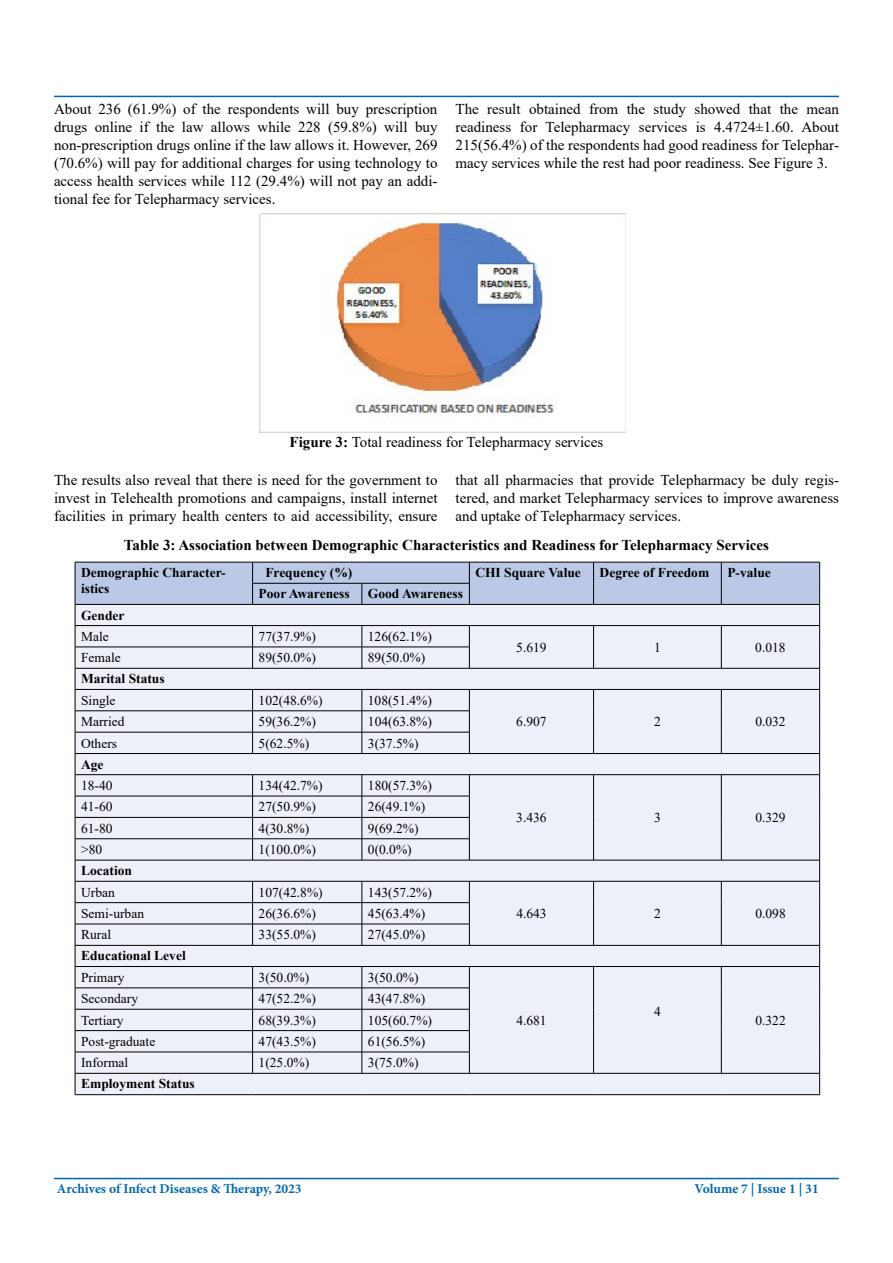
<style>
.page{position:relative;width:893px;height:1263px;background:#fff}
.page>*{position:absolute;margin:0;border:0;box-sizing:border-box;transform-origin:0 0}
.t1{font:15px/18px "Times New Roman";color:#000;text-align:justify}
.t2{font:700 15px "Times New Roman";color:#000}
.t3{font:13.5px "Times New Roman";color:#000}
.t4{font:700 13.5px/16.2px "Times New Roman";color:#000}
.t5{font:700 13.5px "Minion Pro";color:#0066b3}
.s1{font-weight:700}
</style>
<div class="page">
<hr style="left:54px;top:1178px;width:785px;height:1px;background:#0066b3">
<hr style="left:54px;top:96px;width:785px;height:1px;background:#0066b3">
<img style="left:260px;top:214px;width:366px;height:218px">
<svg style="left:75px;top:562px;width:745px;height:532px;background:#e0e3ed"></svg>
<hr style="left:75px;top:1094px;width:178px;height:1px;background:#000">
<hr style="left:253px;top:1094px;width:109px;height:1px;background:#000">
<hr style="left:362px;top:1094px;width:107px;height:1px;background:#000">
<hr style="left:469px;top:1094px;width:125px;height:1px;background:#000">
<hr style="left:594px;top:1094px;width:127px;height:1px;background:#000">
<hr style="left:721px;top:1094px;width:99px;height:1px;background:#000">
<p class="t1" style="left:54px;top:99px;width:385px">About 236 (61.9%) of the respondents will buy prescription drugs online if the law allows while 228 (59.8%) will buy non-prescription drugs online if the law allows it. However, 269 (70.6%) will pay for additional charges for using technology to access health services while 112 (29.4%) will not pay an addi&shy;tional fee for Telepharmacy services.</p>
<p class="t1" style="left:455px;top:99px;width:385px">The result obtained from the study showed that the mean readiness for Telepharmacy services is 4.4724±1.60. About 215(56.4%) of the respondents had good readiness for Telephar&shy;macy services while the rest had poor readiness. See Figure 3.</p>
<p class="t1" style="left:290px;top:432px;width:315px"><span class="s1">Figure 3:</span> Total readiness for Telepharmacy services</p>
<p class="t1" style="left:54px;top:471px;width:385px">The results also reveal that there is need for the government to invest in Telehealth promotions and campaigns, install internet facilities in primary health centers to aid accessibility, ensure</p>
<p class="t1" style="left:455px;top:471px;width:385px">that all pharmacies that provide Telepharmacy be duly regis&shy;tered, and market Telepharmacy services to improve awareness and uptake of Telepharmacy services.</p>
<p class="t2" style="left:124px;top:534px;width:646px">Table 3: Association between Demographic Characteristics and Readiness for Telepharmacy Services</p>
<p class="t4" style="left:81px;top:564px;width:146px">Demographic Character&shy;istics</p>
<p class="t4" style="left:265px;top:564px;width:89px">Frequency (%)</p>
<p class="t4" style="left:475px;top:564px;width:107px">CHI Square Value</p>
<p class="t4" style="left:600px;top:564px;width:111px">Degree of Freedom</p>
<p class="t4" style="left:727px;top:564px;width:45px">P-value</p>
<p class="t4" style="left:259px;top:585px;width:93px">Poor Awareness</p>
<p class="t4" style="left:368px;top:585px;width:97px">Good Awareness</p>
<p class="t4" style="left:81px;top:606px;width:45px">Gender</p>
<p class="t3" style="left:81px;top:627px;width:29px">Male</p>
<p class="t3" style="left:259px;top:627px;width:59px">77(37.9%)</p>
<p class="t3" style="left:368px;top:627px;width:66px">126(62.1%)</p>
<p class="t3" style="left:516px;top:637px;width:32px">5.619</p>
<p class="t3" style="left:654px;top:637px;width:8px">1</p>
<p class="t3" style="left:755px;top:637px;width:32px">0.018</p>
<p class="t3" style="left:81px;top:648px;width:41px">Female</p>
<p class="t3" style="left:259px;top:648px;width:59px">89(50.0%)</p>
<p class="t3" style="left:368px;top:648px;width:59px">89(50.0%)</p>
<p class="t4" style="left:81px;top:670px;width:85px">Marital Status</p>
<p class="t3" style="left:81px;top:691px;width:36px">Single</p>
<p class="t3" style="left:259px;top:691px;width:66px">102(48.6%)</p>
<p class="t3" style="left:368px;top:691px;width:66px">108(51.4%)</p>
<p class="t3" style="left:81px;top:712px;width:45px">Married</p>
<p class="t3" style="left:259px;top:712px;width:59px">59(36.2%)</p>
<p class="t3" style="left:368px;top:712px;width:66px">104(63.8%)</p>
<p class="t3" style="left:516px;top:712px;width:32px">6.907</p>
<p class="t3" style="left:654px;top:712px;width:8px">2</p>
<p class="t3" style="left:755px;top:712px;width:32px">0.032</p>
<p class="t3" style="left:81px;top:733px;width:37px">Others</p>
<p class="t3" style="left:259px;top:733px;width:52px">5(62.5%)</p>
<p class="t3" style="left:368px;top:733px;width:52px">3(37.5%)</p>
<p class="t4" style="left:81px;top:756px;width:24px">Age</p>
<p class="t3" style="left:81px;top:776px;width:33px">18-40</p>
<p class="t3" style="left:259px;top:776px;width:66px">134(42.7%)</p>
<p class="t3" style="left:368px;top:776px;width:66px">180(57.3%)</p>
<p class="t3" style="left:516px;top:808px;width:32px">3.436</p>
<p class="t3" style="left:654px;top:808px;width:8px">3</p>
<p class="t3" style="left:755px;top:808px;width:32px">0.329</p>
<p class="t3" style="left:81px;top:797px;width:33px">41-60</p>
<p class="t3" style="left:259px;top:797px;width:59px">27(50.9%)</p>
<p class="t3" style="left:368px;top:797px;width:59px">26(49.1%)</p>
<p class="t3" style="left:81px;top:819px;width:33px">61-80</p>
<p class="t3" style="left:259px;top:819px;width:52px">4(30.8%)</p>
<p class="t3" style="left:368px;top:819px;width:52px">9(69.2%)</p>
<p class="t3" style="left:81px;top:840px;width:23px">&gt;80</p>
<p class="t3" style="left:259px;top:840px;width:59px">1(100.0%)</p>
<p class="t3" style="left:368px;top:840px;width:45px">0(0.0%)</p>
<p class="t4" style="left:81px;top:862px;width:53px">Location</p>
<p class="t3" style="left:81px;top:882px;width:35px">Urban</p>
<p class="t3" style="left:259px;top:882px;width:66px">107(42.8%)</p>
<p class="t3" style="left:368px;top:882px;width:66px">143(57.2%)</p>
<p class="t3" style="left:81px;top:904px;width:64px">Semi-urban</p>
<p class="t3" style="left:259px;top:904px;width:59px">26(36.6%)</p>
<p class="t3" style="left:368px;top:904px;width:59px">45(63.4%)</p>
<p class="t3" style="left:516px;top:904px;width:32px">4.643</p>
<p class="t3" style="left:654px;top:904px;width:8px">2</p>
<p class="t3" style="left:755px;top:904px;width:32px">0.098</p>
<p class="t3" style="left:81px;top:925px;width:31px">Rural</p>
<p class="t3" style="left:259px;top:925px;width:59px">33(55.0%)</p>
<p class="t3" style="left:368px;top:925px;width:59px">27(45.0%)</p>
<p class="t4" style="left:81px;top:947px;width:106px">Educational Level</p>
<p class="t3" style="left:81px;top:968px;width:45px">Primary</p>
<p class="t3" style="left:259px;top:968px;width:52px">3(50.0%)</p>
<p class="t3" style="left:368px;top:968px;width:52px">3(50.0%)</p>
<p class="t3" style="left:516px;top:1010px;width:32px">4.681</p>
<p class="t3" style="left:81px;top:989px;width:58px">Secondary</p>
<p class="t3" style="left:259px;top:989px;width:59px">47(52.2%)</p>
<p class="t3" style="left:368px;top:989px;width:59px">43(47.8%)</p>
<p class="t3" style="left:81px;top:1010px;width:44px">Tertiary</p>
<p class="t3" style="left:259px;top:1010px;width:59px">68(39.3%)</p>
<p class="t3" style="left:368px;top:1010px;width:66px">105(60.7%)</p>
<p class="t3" style="left:81px;top:1032px;width:76px">Post-graduate</p>
<p class="t3" style="left:259px;top:1032px;width:59px">47(43.5%)</p>
<p class="t3" style="left:368px;top:1032px;width:59px">61(56.5%)</p>
<p class="t3" style="left:81px;top:1053px;width:49px">Informal</p>
<p class="t3" style="left:259px;top:1053px;width:52px">1(25.0%)</p>
<p class="t3" style="left:368px;top:1053px;width:52px">3(75.0%)</p>
<p class="t4" style="left:81px;top:1075px;width:115px">Employment Status</p>
<p class="t3" style="left:654px;top:1002px;width:8px">4</p>
<p class="t3" style="left:755px;top:1010px;width:32px">0.322</p>
<p class="t5" style="left:57px;top:1179px;width:246px">Archives of Infect Diseases &amp; Therapy, 2023</p>
<p class="t5" style="left:694px;top:1179px;width:126px">Volume 7 | Issue 1 | 31</p>
</div>
